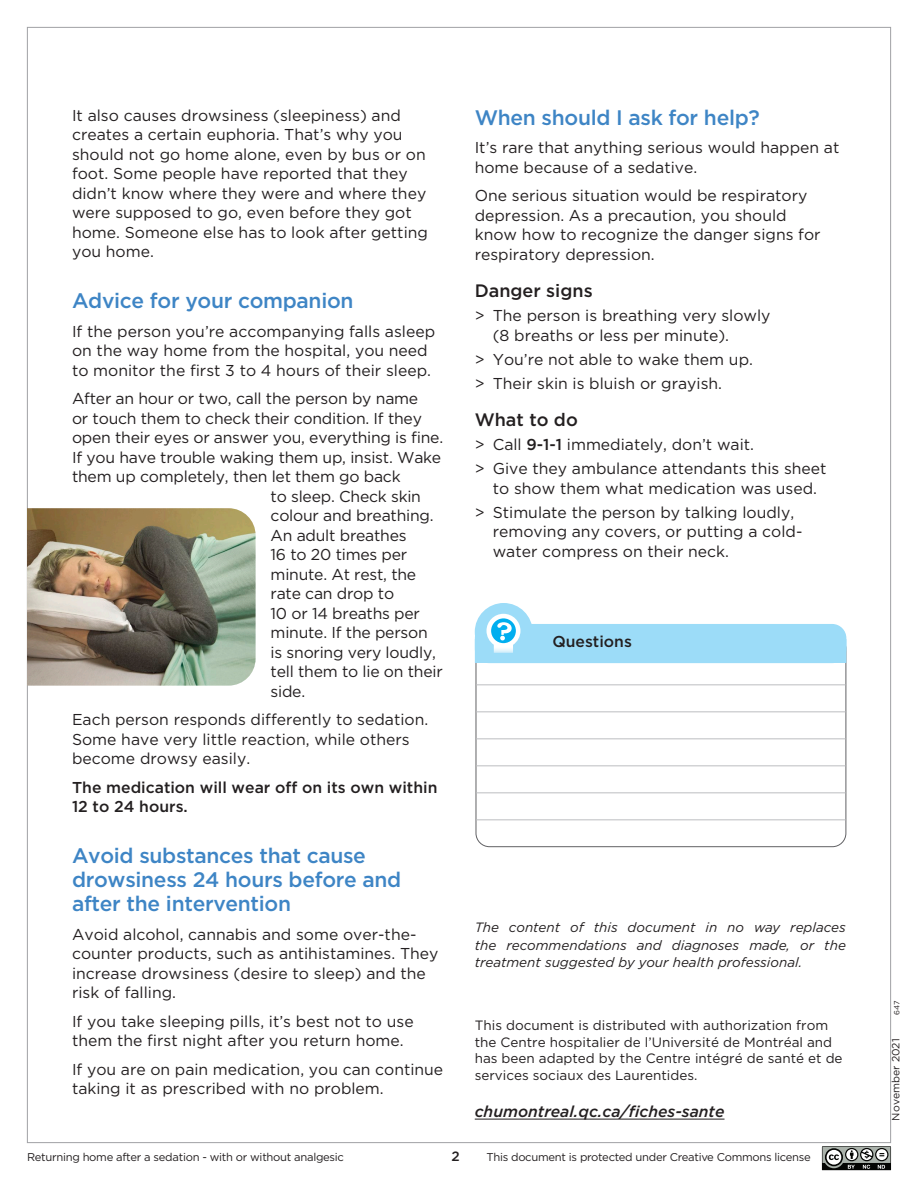
<style>
.page{position:relative;width:918px;height:1188px;background:#fff}
.page>*{position:absolute;margin:0;border:0;box-sizing:border-box;transform-origin:0 0}
.t1{font:500 21px/24px "Gotham";letter-spacing:-.015em;color:#3e85c5}
.t2{font:500 18px "Gotham";color:#231f20}
.t3{font:15.75px/19.5px "Gotham";color:#231f20}
.t4{font:500 15.75px/19.5px "Gotham";color:#231f20}
.t5{font:italic 500 15.75px "Gotham";color:#231f20}
.t6{font:13.5px/16.5px "Gotham";color:#231f20}
.t7{font:italic 13.5px/17.4px "Gotham";color:#231f20;text-align:justify}
.t8{font:500 13.5px "Gotham";color:#231f20}
.t9{font:11.25px "Gotham";letter-spacing:-.025em;color:#231f20}
.t10{font:10.5px "Gotham";color:#231f20}
.t11{font:7.5px "Gotham";color:#231f20}
.s1{font-weight:500}
</style>
<div class="page">
<hr style="left:475px;top:1119px;width:250px;height:1px;background:#231f20">
<svg style="left:822px;top:1146px;width:69px;height:24px;background:#747774"></svg>
<img style="left:27px;top:508px;width:229px;height:178px">
<hr style="left:476px;top:684px;width:370px;height:1px;background:#bcbdc0">
<hr style="left:476px;top:711px;width:370px;height:1px;background:#bcbdc0">
<hr style="left:476px;top:738px;width:370px;height:1px;background:#bcbdc0">
<hr style="left:476px;top:765px;width:370px;height:1px;background:#bcbdc0">
<hr style="left:476px;top:792px;width:370px;height:1px;background:#bcbdc0">
<hr style="left:476px;top:819px;width:370px;height:1px;background:#bcbdc0">
<div style="left:476px;top:625px;width:370px;height:37px;background:#9cdcf8;border-radius:14px"></div>
<div style="left:475px;top:624px;width:371px;height:39px;border:2px solid #9cdcf8;border-radius:14px"></div>
<div style="left:475px;top:639px;width:371px;height:24px;background:#9cdcf8"></div>
<svg style="left:475px;top:603px;width:58px;height:55px"></svg>
<p class="t3" style="left:72px;top:105px;width:357px">It also causes drowsiness (sleepiness) and creates a certain euphoria. That’s why you should not go home alone, even by bus or on foot. Some people have reported that they didn’t know where they were and where they were supposed to go, even before they got home. Someone else has to look after getting you home.</p>
<h1 class="t1" style="left:72px;top:289px;width:283px">Advice for your companion</h1>
<p class="t3" style="left:72px;top:321px;width:365px">If the person you’re accompanying falls asleep on the way home from the hospital, you need to monitor the first 3 to 4 hours of their sleep.</p>
<p class="t3" style="left:72px;top:389px;width:348px">After an hour or two, call the person by name</p>
<p class="t3" style="left:72px;top:408px;width:351px">or touch them to check their condition. If they</p>
<p class="t3" style="left:72px;top:428px;width:373px">open their eyes or answer you, everything is fine.</p>
<p class="t3" style="left:72px;top:447px;width:371px">If you have trouble waking them up, insist. Wake</p>
<p class="t3" style="left:72px;top:467px;width:330px">them up completely, then let them go back</p>
<p class="t3" style="left:271px;top:486px;width:152px">to sleep. Check skin</p>
<p class="t3" style="left:271px;top:506px;width:165px">colour and breathing.</p>
<p class="t3" style="left:271px;top:525px;width:138px">An adult breathes</p>
<p class="t3" style="left:271px;top:545px;width:138px">16 to 20 times per</p>
<p class="t3" style="left:271px;top:564px;width:147px">minute. At rest, the</p>
<p class="t3" style="left:271px;top:584px;width:125px">rate can drop to</p>
<p class="t3" style="left:271px;top:603px;width:151px">10 or 14 breaths per</p>
<p class="t3" style="left:271px;top:623px;width:159px">minute. If the person</p>
<p class="t3" style="left:271px;top:642px;width:167px">is snoring very loudly,</p>
<p class="t3" style="left:271px;top:662px;width:174px">tell them to lie on their</p>
<p class="t3" style="left:271px;top:681px;width:36px">side.</p>
<p class="t3" style="left:72px;top:710px;width:358px">Each person responds differently to sedation.<br>Some have very little reaction, while others become drowsy easily.</p>
<p class="t4" style="left:72px;top:777px;width:367px">The medication will wear off on its own within<br>12 to 24 hours.</p>
<h1 class="t1" style="left:72px;top:844px;width:331px">Avoid substances that cause drowsiness 24 hours before and after the intervention</h1>
<p class="t3" style="left:72px;top:924px;width:368px">Avoid alcohol, cannabis and some over-the&shy;counter products, such as antihistamines. They increase drowsiness (desire to sleep) and the risk of falling.</p>
<p class="t3" style="left:72px;top:1011px;width:343px">If you take sleeping pills, it’s best not to use them the first night after you return home.</p>
<p class="t3" style="left:72px;top:1059px;width:373px">If you are on pain medication, you can continue taking it as prescribed with no problem.</p>
<h1 class="t1" style="left:475px;top:105px;width:287px">When should I ask for help?</h1>
<p class="t3" style="left:475px;top:138px;width:366px">It’s rare that anything serious would happen at home because of a sedative.</p>
<p class="t3" style="left:475px;top:186px;width:347px">One serious situation would be respiratory depression. As a precaution, you should know how to recognize the danger signs for respiratory depression.</p>
<p class="t2" style="left:475px;top:280px;width:119px">Danger signs</p>
<p class="t3" style="left:493px;top:306px;width:279px;text-indent:-18px">&gt; The person is breathing very slowly (8 breaths or less per minute).</p>
<p class="t3" style="left:475px;top:347px;width:280px;line-height:24px">&gt; You’re not able to wake them up. &gt; Their skin is bluish or grayish.</p>
<p class="t2" style="left:475px;top:409px;width:105px">What to do</p>
<p class="t3" style="left:475px;top:433px;width:353px;line-height:24px">&gt; Call <span class="s1">9-1-1</span> immediately, don’t wait.<br>&gt; Give they ambulance attendants this sheet</p>
<p class="t3" style="left:475px;top:476px;width:344px;line-height:24px;text-indent:18px">to show them what medication was used. &gt; Stimulate the person by talking loudly,</p>
<p class="t3" style="left:493px;top:522px;width:311px">removing any covers, or putting a cold&shy;water compress on their neck.</p>
<p class="t4" style="left:552px;top:631px;width:81px">Questions</p>
<p class="t7" style="left:475px;top:919px;width:373px">The content of this document in no way replaces the recommendations and diagnoses made, or the treatment suggested by your health professional.</p>
<p class="t6" style="left:475px;top:1017px;width:369px">This document is distributed with authorization from the Centre hospitalier de l’Université de Montréal and has been adapted by the Centre intégré de santé et de services sociaux des Laurentides.</p>
<p class="t5" style="left:475px;top:1102px;width:251px">chumontreal.qc.ca/fiches-sante</p>
<p class="t9" style="left:27px;top:1150px;width:319px">Returning home after a sedation - with or without analgesic</p>
<p class="t8" style="left:451px;top:1148px;width:10px">2</p>
<p class="t9" style="left:487px;top:1150px;width:326px">This document is protected under Creative Commons license</p>
<p class="t11" style="left:892px;top:1015px;width:16px;rotate:-90deg">647</p>
<p class="t10" style="left:889px;top:1120px;width:83px;rotate:-90deg">November 2021</p>
</div>
